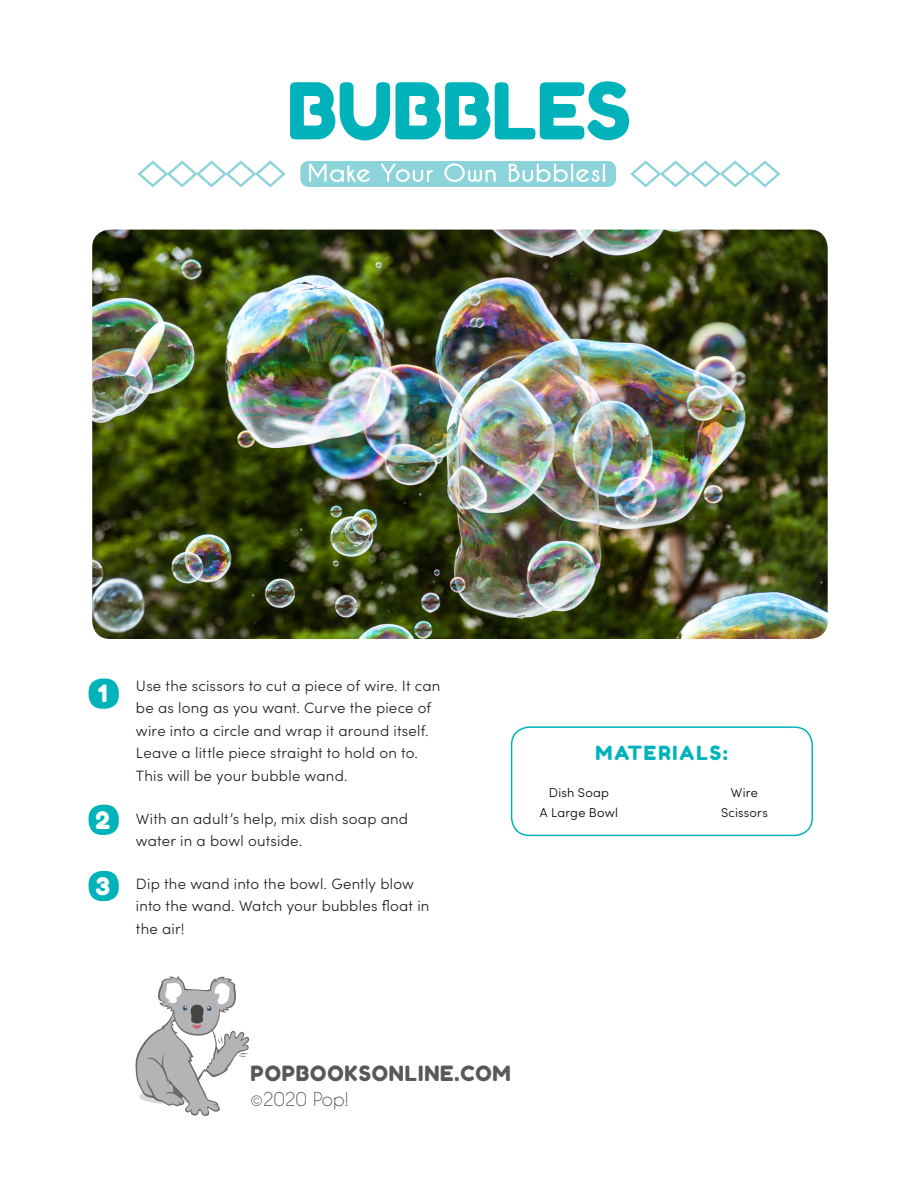
<style>
.page{position:relative;width:918px;height:1188px;background:#fff}
.page>*{position:absolute;margin:0;border:0;box-sizing:border-box;transform-origin:0 0}
.Book_Title{font:78px "Fredoka One";letter-spacing:-.01em;color:#00b3bb}
.Instructions_numbers{font:24px "Fredoka One";color:#fff}
.Popbooksonline{font:21px "Fredoka One";letter-spacing:.04em;color:#57585a}
.Tools_Header{font:19.5px "Fredoka One";letter-spacing:.1em;color:#00b3bb}
.Copyright_2018{font:18px "Caviar Dreams";color:#57585a}
.Instruction_text{font:300 15px/22.5px "Sofia Pro";letter-spacing:.015em;color:#231f20}
.Tools_List{font:300 12.75px "Sofia Pro";letter-spacing:.02em;color:#000}
</style>
<div class="page">
<svg style="left:137px;top:160px;width:149px;height:28px"></svg>
<svg style="left:630px;top:160px;width:151px;height:28px"></svg>
<div style="left:300px;top:161px;width:316px;height:26px;background:#8cd4d9;border-radius:9px"></div>
<svg style="left:309px;top:164px;width:61px;height:18px"></svg>
<svg style="left:381px;top:164px;width:51px;height:18px"></svg>
<svg style="left:445px;top:164px;width:50px;height:18px"></svg>
<svg style="left:509px;top:164px;width:96px;height:18px"></svg>
<svg style="left:135px;top:976px;width:115px;height:140px"></svg>
<img style="left:92px;top:230px;width:736px;height:409px">
<div style="left:89px;top:679px;width:30px;height:30px;background:#00b3bb;border-radius:13px"></div>
<div style="left:89px;top:805px;width:30px;height:30px;background:#00b3bb;border-radius:13px"></div>
<div style="left:89px;top:871px;width:30px;height:30px;background:#00b3bb;border-radius:13px"></div>
<div style="left:511px;top:726px;width:302px;height:110px;border:2px solid #00b3bb;border-radius:18px"></div>
<p class="Book_Title" style="left:287px;top:63px;width:346px">BUBBLES</p>
<p class="Instructions_numbers" style="left:98px;top:679px;width:11px">1</p>
<p class="Instructions_numbers" style="left:96px;top:805px;width:16px">2</p>
<p class="Instructions_numbers" style="left:96px;top:871px;width:16px">3</p>
<p class="Instruction_text" style="left:136px;top:674px;width:306px">Use the scissors to cut a piece of wire. It can be as long as you want. Curve the piece of wire into a circle and wrap it around itself.<br>Leave a little piece straight to hold on to.<br>This will be your bubble wand.</p>
<p class="Instruction_text" style="left:136px;top:806px;width:274px">With an adult’s help, mix dish soap and water in a bowl outside.</p>
<p class="Instruction_text" style="left:136px;top:872px;width:295px">Dip the wand into the bowl. Gently blow into the wand. Watch your bubbles float in the air!</p>
<p class="Tools_Header" style="left:596px;top:741px;width:134px">MATERIALS:</p>
<p class="Tools_List" style="left:549px;top:783px;width:62px">Dish Soap</p>
<p class="Tools_List" style="left:540px;top:803px;width:80px">A Large Bowl</p>
<p class="Tools_List" style="left:731px;top:783px;width:28px">Wire</p>
<p class="Tools_List" style="left:721px;top:803px;width:48px">Scissors</p>
<p class="Popbooksonline" style="left:251px;top:1061px;width:262px">POPBOOKSONLINE.COM</p>
<p class="Copyright_2018" style="left:251px;top:1089px;width:100px">©2020 Pop!</p>
</div>
